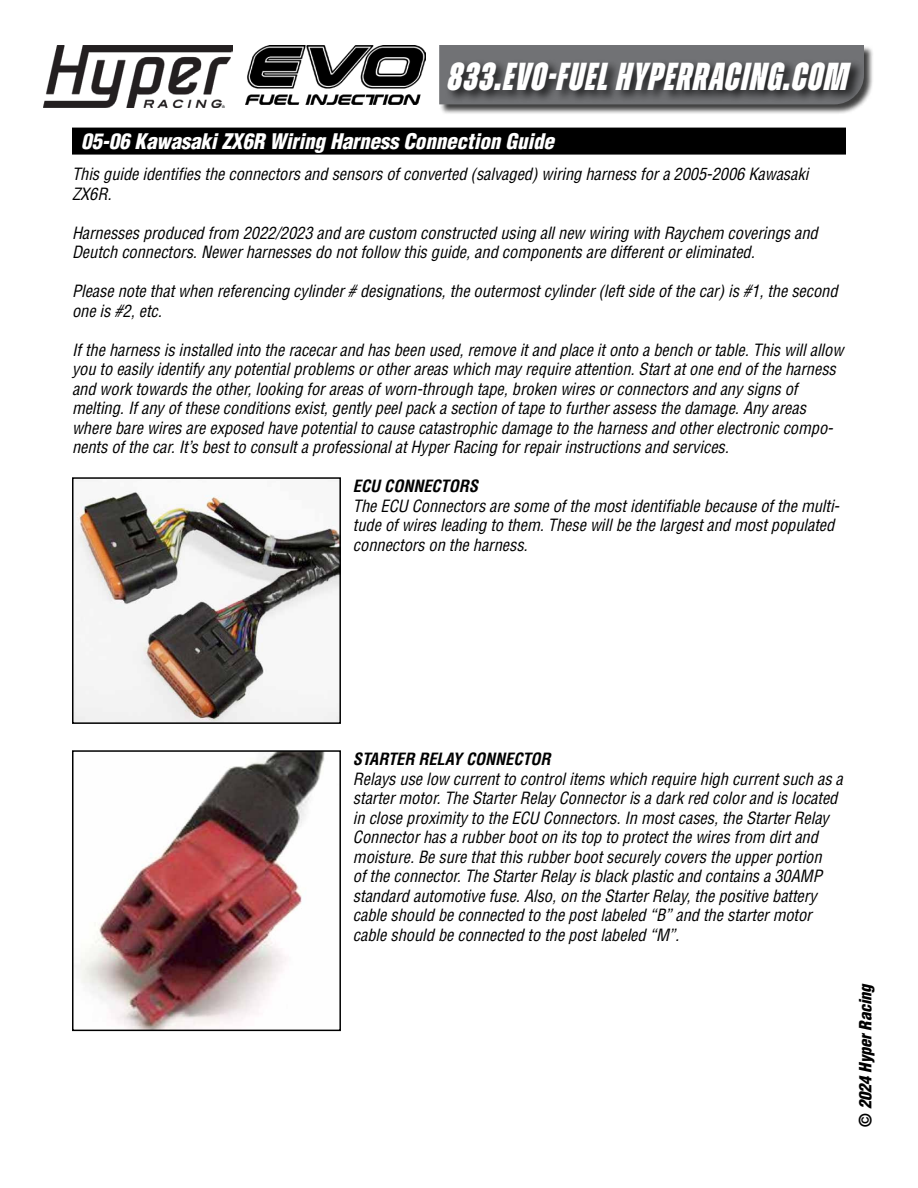
<style>
.page{position:relative;width:918px;height:1188px;background:#fff}
.page>*{position:absolute;margin:0;border:0;box-sizing:border-box;transform-origin:0 0}
.t1{font:italic 800 39px "Zuume Cut";letter-spacing:.04em;color:#fff}
.t2{font:italic 900 condensed 21px "Helvetica LT Std";letter-spacing:-.005em;color:#fff}
.t3{font:italic condensed 16.5px/19.5px "Helvetica LT Std";letter-spacing:-.005em;color:#000}
.t4{font:italic 700 condensed 16.5px "Helvetica LT Std";letter-spacing:-.005em;color:#000}
.t5{font:italic 900 condensed 16.5px "Helvetica LT Pro";color:#000}
</style>
<div class="page">
<div style="left:439px;top:45px;width:435px;height:70px;background:#000;opacity:.75"></div>
<div style="left:439px;top:45px;width:425px;height:59px;background:#717275"></div>
<div style="left:445px;top:60px;width:420px;height:43px;background:#000;opacity:.75"></div>
<img style="left:43px;top:45px;width:189px;height:62px">
<img style="left:246px;top:46px;width:179px;height:59px">
<div style="left:72px;top:128px;width:774px;height:27px;background:#000"></div>
<img style="left:75px;top:480px;width:263px;height:241px">
<div style="left:72px;top:477px;width:269px;height:247px;border:2px solid #000"></div>
<img style="left:80px;top:753px;width:245px;height:275px">
<div style="left:72px;top:750px;width:269px;height:281px;border:2px solid #000"></div>
<h1 class="t1" style="left:448px;top:56px;width:402px">833.EVO-FUEL HYPERRACING.COM</h1>
<p class="t2" style="left:81px;top:128px;width:475px">05-06 Kawasaki ZX6R Wiring Harness Connection Guide</p>
<p class="t3" style="left:72px;top:165px;width:738px">This guide identifies the connectors and sensors of converted (salvaged) wiring harness for a 2005-2006 Kawasaki<br>ZX6R.</p>
<p class="t3" style="left:72px;top:223px;width:747px">Harnesses produced from 2022/2023 and are custom constructed using all new wiring with Raychem coverings and<br>Deutch connectors. Newer harnesses do not follow this guide, and components are different or eliminated.</p>
<p class="t3" style="left:72px;top:282px;width:767px">Please note that when referencing cylinder # designations, the outermost cylinder (left side of the car) is #1, the second one is #2, etc.</p>
<p class="t3" style="left:72px;top:340px;width:773px">If the harness is installed into the racecar and has been used, remove it and place it onto a bench or table. This will allow you to easily identify any potential problems or other areas which may require attention. Start at one end of the harness and work towards the other, looking for areas of worn-through tape, broken wires or connectors and any signs of melting. If any of these conditions exist, gently peel pack a section of tape to further assess the damage. Any areas where bare wires are exposed have potential to cause catastrophic damage to the harness and other electronic compo&shy;nents of the car. It’s best to consult a professional at Hyper Racing for repair instructions and services.</p>
<p class="t4" style="left:353px;top:476px;width:126px">ECU CONNECTORS</p>
<p class="t3" style="left:353px;top:496px;width:488px">The ECU Connectors are some of the most identifiable because of the multi&shy;tude of wires leading to them. These will be the largest and most populated connectors on the harness.</p>
<p class="t4" style="left:353px;top:749px;width:199px">STARTER RELAY CONNECTOR</p>
<p class="t3" style="left:353px;top:769px;width:492px">Relays use low current to control items which require high current such as a starter motor. The Starter Relay Connector is a dark red color and is located in close proximity to the ECU Connectors. In most cases, the Starter Relay Connector has a rubber boot on its top to protect the wires from dirt and moisture. Be sure that this rubber boot securely covers the upper portion<br>of the connector. The Starter Relay is black plastic and contains a 30AMP standard automotive fuse. Also, on the Starter Relay, the positive battery cable should be connected to the post labeled “B” and the starter motor cable should be connected to the post labeled “M”.</p>
<p class="t5" style="left:854px;top:1127px;width:145px;rotate:-90deg">© 2024 Hyper Racing</p>
</div>
